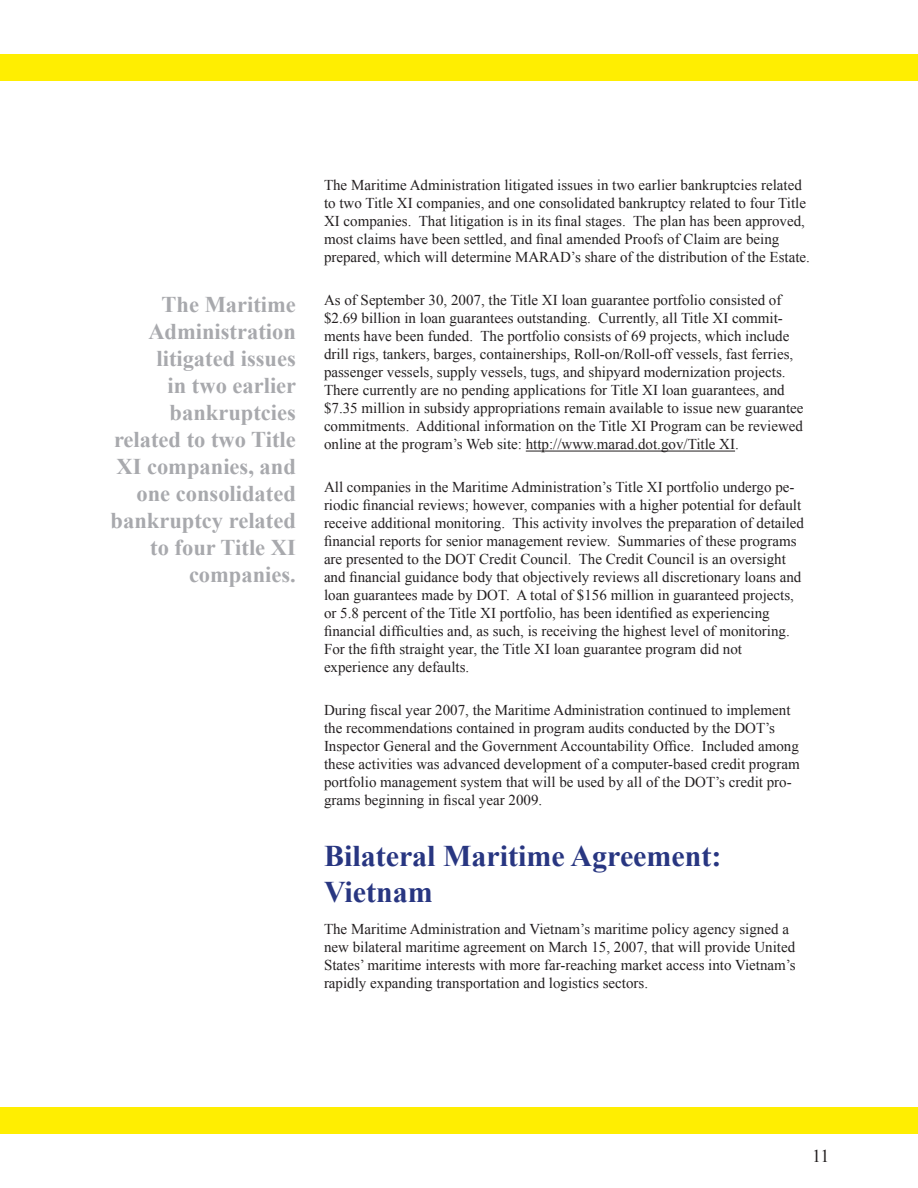
<style>
.page{position:relative;width:918px;height:1188px;background:#fff}
.page>*{position:absolute;margin:0;border:0;box-sizing:border-box;transform-origin:0 0}
.Titles{font:700 30px/36px "Times New Roman";color:#283681}
.t1{font:700 22.5px/27px "Times New Roman";color:#a8a9ad;text-align:right}
.t2{font:18px "Times New Roman";color:#231f20}
.t3{font:15px/18px "Times New Roman";color:#231f20}
</style>
<div class="page">
<div style="left:0;top:54px;width:918px;height:27px;background:#ffee01"></div>
<div style="left:0;top:1107px;width:918px;height:27px;background:#ffee01"></div>
<hr style="left:526px;top:451px;width:209px;height:1px;background:#231f20">
<p class="t1" style="left:111px;top:291px;width:187px">The Maritime<br>Administration litigated issues<br>in two earlier bankruptcies related to two Title<br>XI companies, and one consolidated bankruptcy related to four Title XI companies.</p>
<p class="t3" style="left:324px;top:176px;width:487px">The Maritime Administration litigated issues in two earlier bankruptcies related to two Title XI companies, and one consolidated bankruptcy related to four Title XI companies. That litigation is in its final stages. The plan has been approved, most claims have been settled, and final amended Proofs of Claim are being prepared, which will determine MARAD’s share of the distribution of the Estate.</p>
<p class="t3" style="left:324px;top:291px;width:481px">As of September 30, 2007, the Title XI loan guarantee portfolio consisted of $2.69 billion in loan guarantees outstanding. Currently, all Title XI commit&shy;ments have been funded. The portfolio consists of 69 projects, which include drill rigs, tankers, barges, containerships, Roll-on/Roll-off vessels, fast ferries, passenger vessels, supply vessels, tugs, and shipyard modernization projects.<br>There currently are no pending applications for Title XI loan guarantees, and $7.35 million in subsidy appropriations remain available to issue new guarantee commitments. Additional information on the Title XI Program can be reviewed online at the program’s Web site: http://www.marad.dot.gov/Title XI.</p>
<p class="t3" style="left:324px;top:478px;width:482px">All companies in the Maritime Administration’s Title XI portfolio undergo pe&shy;riodic financial reviews; however, companies with a higher potential for default receive additional monitoring. This activity involves the preparation of detailed financial reports for senior management review. Summaries of these programs are presented to the DOT Credit Council. The Credit Council is an oversight and financial guidance body that objectively reviews all discretionary loans and loan guarantees made by DOT. A total of $156 million in guaranteed projects, or 5.8 percent of the Title XI portfolio, has been identified as experiencing financial difficulties and, as such, is receiving the highest level of monitoring.<br>For the fifth straight year, the Title XI loan guarantee program did not experience any defaults.</p>
<p class="t3" style="left:324px;top:701px;width:477px">During fiscal year 2007, the Maritime Administration continued to implement the recommendations contained in program audits conducted by the DOT’s Inspector General and the Government Accountability Office. Included among these activities was advanced development of a computer-based credit program portfolio management system that will be used by all of the DOT’s credit pro&shy;grams beginning in fiscal year 2009.</p>
<p class="Titles" style="left:324px;top:838px;width:399px">Bilateral Maritime Agreement:<br>Vietnam</p>
<p class="t3" style="left:324px;top:920px;width:473px">The Maritime Administration and Vietnam’s maritime policy agency signed a new bilateral maritime agreement on March 15, 2007, that will provide United States’ maritime interests with more far-reaching market access into Vietnam’s rapidly expanding transportation and logistics sectors.</p>
<p class="t2" style="left:812px;top:1145px;width:19px">11</p>
</div>
